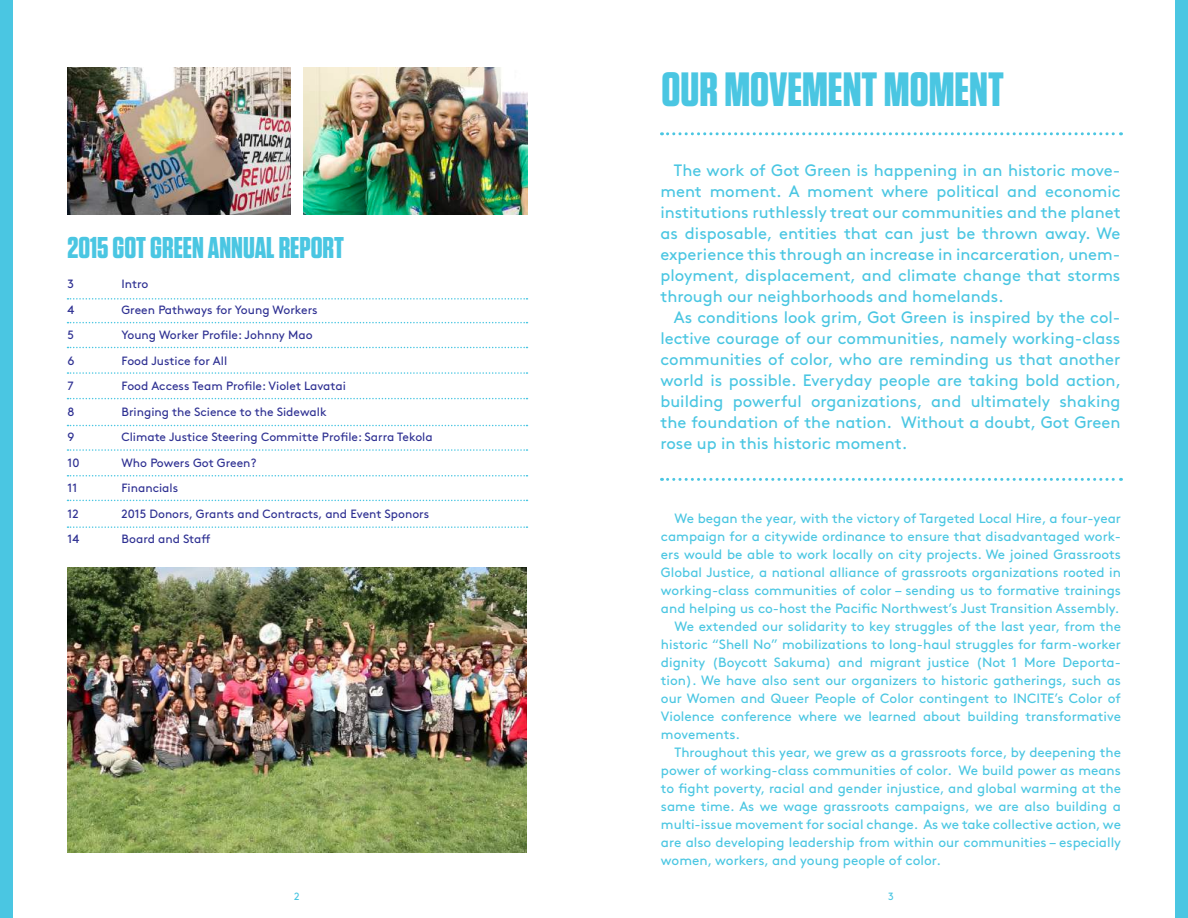
<style>
.page{position:relative;width:1188px;height:918px;background:#fff}
.page>*{position:absolute;margin:0;border:0;box-sizing:border-box;transform-origin:0 0}
.t1{font:700 48px "Tungsten";color:#4ac6e2}
.t2{font:700 30px "Tungsten";color:#4ac6e2}
.t3{font:16.5px/21px "Brown";color:#4ac6e2;text-align:justify}
.t4{font:13.5px "Brown";color:#4ac6e2}
.t5{font:12px "Brown";color:#2e3092}
.t6{font:10.5px "Brown";color:#4ac6e2}
</style>
<div class="page">
<svg style="left:662px;top:478px;width:459px;height:3px"></svg>
<svg style="left:662px;top:132px;width:459px;height:3px"></svg>
<img style="left:68px;top:567px;width:458px;height:286px">
<img style="left:68px;top:68px;width:223px;height:147px">
<svg style="left:68px;top:298px;width:459px;height:2px"></svg>
<svg style="left:68px;top:322px;width:459px;height:1px"></svg>
<svg style="left:68px;top:347px;width:459px;height:1px"></svg>
<svg style="left:68px;top:372px;width:459px;height:2px"></svg>
<svg style="left:68px;top:398px;width:459px;height:1px"></svg>
<svg style="left:68px;top:425px;width:459px;height:1px"></svg>
<svg style="left:68px;top:449px;width:459px;height:2px"></svg>
<svg style="left:68px;top:475px;width:459px;height:2px"></svg>
<svg style="left:68px;top:500px;width:459px;height:1px"></svg>
<svg style="left:68px;top:526px;width:459px;height:2px"></svg>
<img style="left:304px;top:68px;width:223px;height:147px">
<div style="left:0;top:0;width:13px;height:918px;background:#4ac6e2"></div>
<div style="left:1175px;top:0;width:13px;height:918px;background:#4ac6e2"></div>
<h2 class="t2" style="left:68px;top:232px;width:278px">2015 GOT GREEN ANNUAL REPORT</h2>
<p class="t5" style="left:68px;top:275px;width:8px">3</p>
<p class="t5" style="left:122px;top:275px;width:28px">Intro</p>
<p class="t5" style="left:68px;top:301px;width:8px">4</p>
<p class="t5" style="left:122px;top:301px;width:198px">Green Pathways for Young Workers</p>
<p class="t5" style="left:68px;top:326px;width:8px">5</p>
<p class="t5" style="left:122px;top:326px;width:193px">Young Worker Profile: Johnny Mao</p>
<p class="t5" style="left:68px;top:352px;width:9px">6</p>
<p class="t5" style="left:122px;top:352px;width:107px">Food Justice for All</p>
<p class="t5" style="left:68px;top:377px;width:8px">7</p>
<p class="t5" style="left:122px;top:377px;width:226px">Food Access Team Profile: Violet Lavatai</p>
<p class="t5" style="left:68px;top:403px;width:8px">8</p>
<p class="t5" style="left:122px;top:403px;width:207px">Bringing the Science to the Sidewalk</p>
<p class="t5" style="left:68px;top:428px;width:9px">9</p>
<p class="t5" style="left:122px;top:428px;width:313px">Climate Justice Steering Committe Profile: Sarra Tekola</p>
<p class="t5" style="left:68px;top:454px;width:13px">10</p>
<p class="t5" style="left:122px;top:454px;width:137px">Who Powers Got Green?</p>
<p class="t5" style="left:68px;top:479px;width:12px">11</p>
<p class="t5" style="left:122px;top:479px;width:58px">Financials</p>
<p class="t5" style="left:68px;top:505px;width:13px">12</p>
<p class="t5" style="left:122px;top:505px;width:309px">2015 Donors, Grants and Contracts, and Event Sponors</p>
<p class="t5" style="left:68px;top:530px;width:13px">14</p>
<p class="t5" style="left:122px;top:530px;width:90px">Board and Staff</p>
<h1 class="t1" style="left:662px;top:64px;width:344px">OUR MOVEMENT MOMENT</h1>
<p class="t3" style="left:660px;top:159px;width:462px;text-indent:14px">The work of Got Green is happening in an historic move&shy;ment moment. A moment where political and economic institutions ruthlessly treat our communities and the planet as disposable, entities that can just be thrown away. We experience this through an increase in incarceration, unem&shy;ployment, displacement, and climate change that storms through our neighborhoods and homelands.</p>
<p class="t3" style="left:660px;top:306px;width:462px;text-indent:14px">As conditions look grim, Got Green is inspired by the col&shy;lective courage of our communities, namely working-class communities of color, who are reminding us that another world is possible. Everyday people are taking bold action, building powerful organizations, and ultimately shaking the foundation of the nation. Without a doubt, Got Green rose up in this historic moment.</p>
<p class="t4" style="left:674px;top:508px;width:448px">We began the year, with the victory of Targeted Local Hire, a four-year</p>
<p class="t4" style="left:661px;top:526px;width:462px">campaign for a citywide ordinance to ensure that disadvantaged work-</p>
<p class="t4" style="left:661px;top:544px;width:462px">ers would be able to work locally on city projects. We joined Grassroots</p>
<p class="t4" style="left:661px;top:562px;width:462px">Global Justice, a national alliance of grassroots organizations rooted in</p>
<p class="t4" style="left:661px;top:580px;width:462px">working-class communities of color – sending us to formative trainings</p>
<p class="t4" style="left:661px;top:598px;width:460px">and helping us co-host the Pacific Northwest’s Just Transition Assembly.</p>
<p class="t4" style="left:674px;top:616px;width:448px">We extended our solidarity to key struggles of the last year, from the</p>
<p class="t4" style="left:661px;top:634px;width:462px">historic “Shell No” mobilizations to long-haul struggles for farm-worker</p>
<p class="t4" style="left:661px;top:652px;width:462px">dignity (Boycott Sakuma) and migrant justice (Not 1 More Deporta-</p>
<p class="t4" style="left:661px;top:670px;width:462px">tion). We have also sent our organizers to historic gatherings, such as</p>
<p class="t4" style="left:661px;top:688px;width:462px">our Women and Queer People of Color contingent to INCITE’s Color of</p>
<p class="t4" style="left:661px;top:706px;width:462px">Violence conference where we learned about building transformative</p>
<p class="t4" style="left:661px;top:724px;width:81px">movements.</p>
<p class="t4" style="left:674px;top:742px;width:448px">Throughout this year, we grew as a grassroots force, by deepening the</p>
<p class="t4" style="left:661px;top:760px;width:462px">power of working-class communities of color. We build power as means</p>
<p class="t4" style="left:661px;top:778px;width:462px">to fight poverty, racial and gender injustice, and global warming at the</p>
<p class="t4" style="left:661px;top:796px;width:462px">same time. As we wage grassroots campaigns, we are also building a</p>
<p class="t4" style="left:661px;top:814px;width:462px">multi-issue movement for social change. As we take collective action, we</p>
<p class="t4" style="left:661px;top:832px;width:462px">are also developing leadership from within our communities – especially</p>
<p class="t4" style="left:661px;top:850px;width:282px">women, workers, and young people of color.</p>
<p class="t6" style="left:294px;top:888px;width:7px">2</p>
<p class="t6" style="left:888px;top:888px;width:7px">3</p>
</div>
